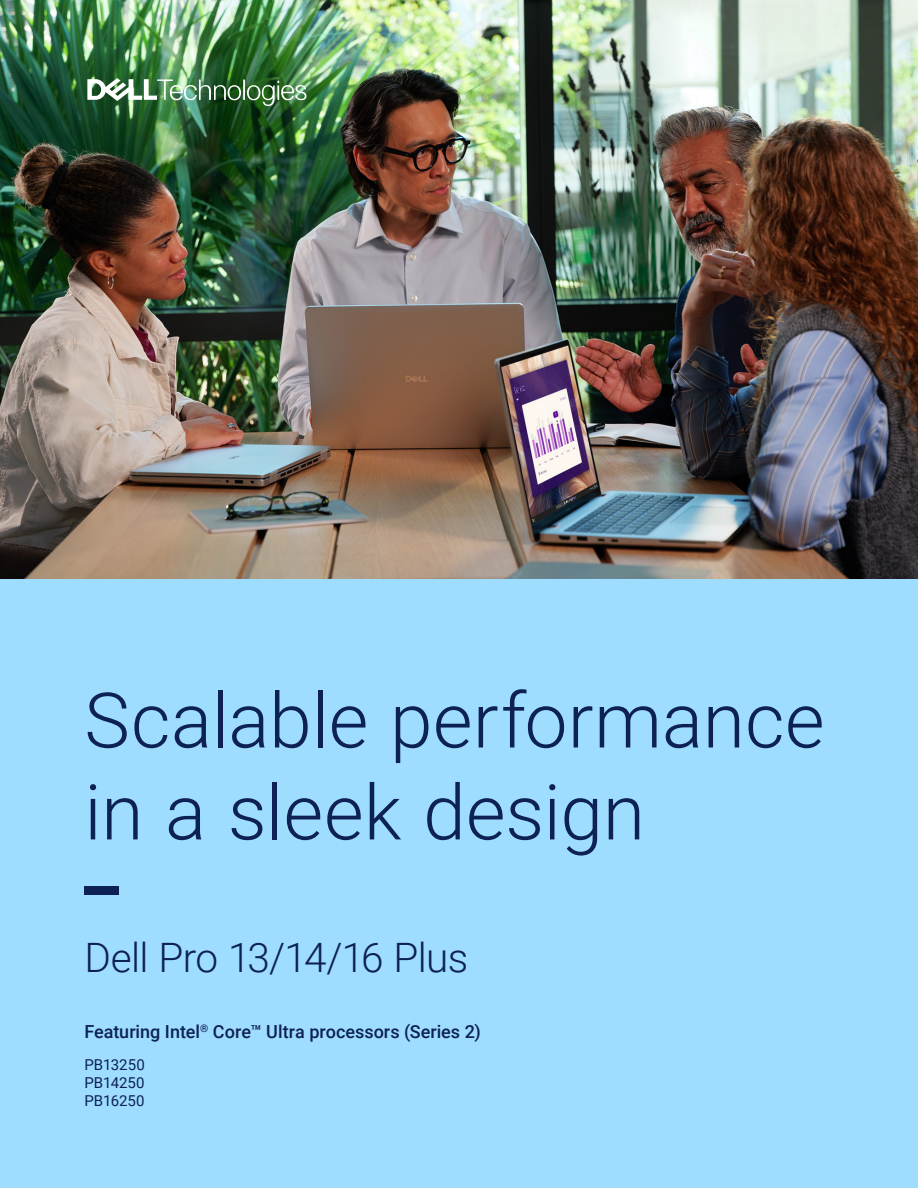
<style>
.page{position:relative;width:918px;height:1188px;background:#fff}
.page>*{position:absolute;margin:0;border:0;box-sizing:border-box;transform-origin:0 0}
.t1{font:300 76.65px/91.9px "Roboto";color:#0d2155}
.t2{font:300 40.5px "Roboto";letter-spacing:-.015em;color:#0d2155}
.t3{font:500 18px "Roboto";color:#0d2155}
.t4{font:15px/18px "Roboto";letter-spacing:-.005em;color:#0d2155;text-align:justify}
</style>
<div class="page">
<img style="left:1px;top:0;width:917px;height:580px">
<div style="left:0;top:580px;width:918px;height:608px;background:#9fddff"></div>
<div style="left:84px;top:886px;width:34px;height:9px;background:#0d2155"></div>
<img style="left:87px;top:78px;width:219px;height:28px">
<p class="t1" style="left:84px;top:671px;width:742px">Scalable performance in a sleek design</p>
<p class="t2" style="left:84px;top:930px;width:386px">Dell Pro 13/14/16 Plus</p>
<p class="t3" style="left:84px;top:1019px;width:398px">Featuring Intel<sup>®</sup> Core™ Ultra processors (Series 2)</p>
<p class="t4" style="left:84px;top:1055px;width:62px">PB13250<br>PB14250<br>PB16250</p>
</div>
